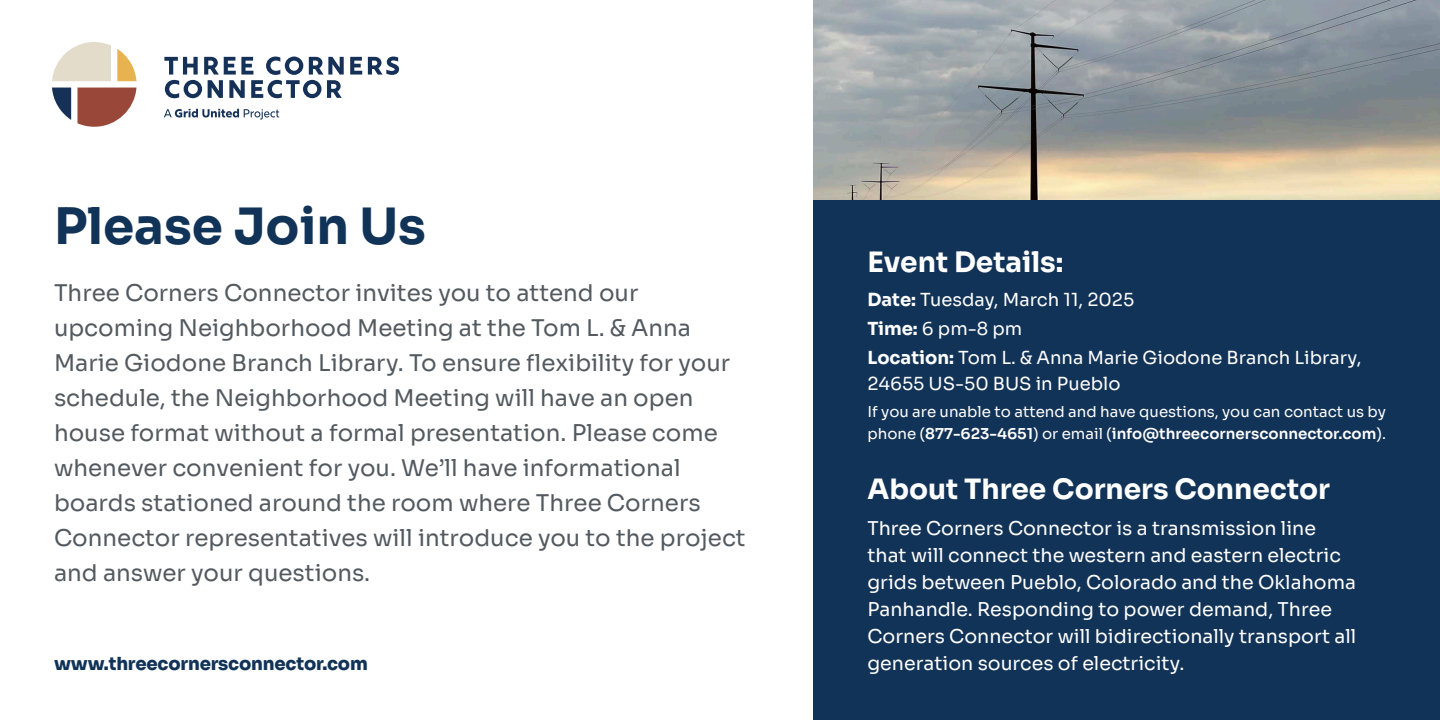
<style>
.page{position:relative;width:1440px;height:720px;background:#fff}
.page>*{position:absolute;margin:0;border:0;box-sizing:border-box;transform-origin:0 0}
.body_left_justified{font:700 50px "Sora";color:#123358}
.body_left_justified-2{font:700 28px "Sora";color:#fff}
.body_left_justified-3{font:23px/35px "Sora";color:#535a5f}
.body_left_justified-4{font:19px/27px "Sora";color:#fff}
.body_left_justified-5{font:18px/26px "Sora";color:#fff}
.body_left_justified-6{font:800 18px "Sora";letter-spacing:-.01em;color:#123358}
.body_left_justified-7{font:15px/22px "Sora";color:#fff}
.s1{font-weight:700}
.s2{font-weight:600}
</style>
<div class="page">
<div style="left:814px;top:0;width:626px;height:720px;background:#123358"></div>
<svg style="left:164px;top:109px;width:115px;height:11px"></svg>
<svg style="left:350px;top:57px;width:12px;height:18px"></svg>
<svg style="left:368px;top:57px;width:31px;height:18px"></svg>
<svg style="left:164px;top:57px;width:180px;height:41px"></svg>
<svg style="left:52px;top:42px;width:59px;height:39px"></svg>
<svg style="left:117px;top:49px;width:19px;height:32px"></svg>
<svg style="left:77px;top:88px;width:59px;height:39px"></svg>
<svg style="left:52px;top:88px;width:19px;height:32px"></svg>
<img style="left:814px;top:0;width:626px;height:199px">
<p class="body_left_justified" style="left:54px;top:184px;width:374px">Please Join Us</p>
<p class="body_left_justified-3" style="left:54px;top:273px;width:693px">Three Corners Connector invites you to attend our upcoming Neighborhood Meeting at the Tom L. &amp; Anna Marie Giodone Branch Library. To ensure flexibility for your schedule, the Neighborhood Meeting will have an open house format without a formal presentation. Please come whenever convenient for you. We’ll have informational boards stationed around the room where Three Corners Connector representatives will introduce you to the project and answer your questions.</p>
<p class="body_left_justified-6" style="left:54px;top:648px;width:315px">www.threecornersconnector.com</p>
<p class="body_left_justified-2" style="left:867px;top:239px;width:198px">Event Details:</p>
<p class="body_left_justified-5" style="left:867px;top:285px;width:268px"><span class="s1">Date:</span> Tuesday, March 11, 2025</p>
<p class="body_left_justified-5" style="left:867px;top:314px;width:156px"><span class="s1">Time:</span> 6 pm-8 pm</p>
<p class="body_left_justified-5" style="left:867px;top:343px;width:495px"><span class="s1">Location:</span> Tom L. &amp; Anna Marie Giodone Branch Library,<br>24655 US-50 BUS in Pueblo</p>
<p class="body_left_justified-7" style="left:867px;top:399px;width:520px">If you are unable to attend and have questions, you can contact us by phone (<span class="s2">877-623-4651</span>) or email (<span class="s2">info@threecornersconnector.com</span>).</p>
<p class="body_left_justified-2" style="left:867px;top:465px;width:464px">About Three Corners Connector</p>
<p class="body_left_justified-4" style="left:867px;top:513px;width:490px">Three Corners Connector is a transmission line that will connect the western and eastern electric grids between Pueblo, Colorado and the Oklahoma Panhandle. Responding to power demand, Three Corners Connector will bidirectionally transport all generation sources of electricity.</p>
</div>
